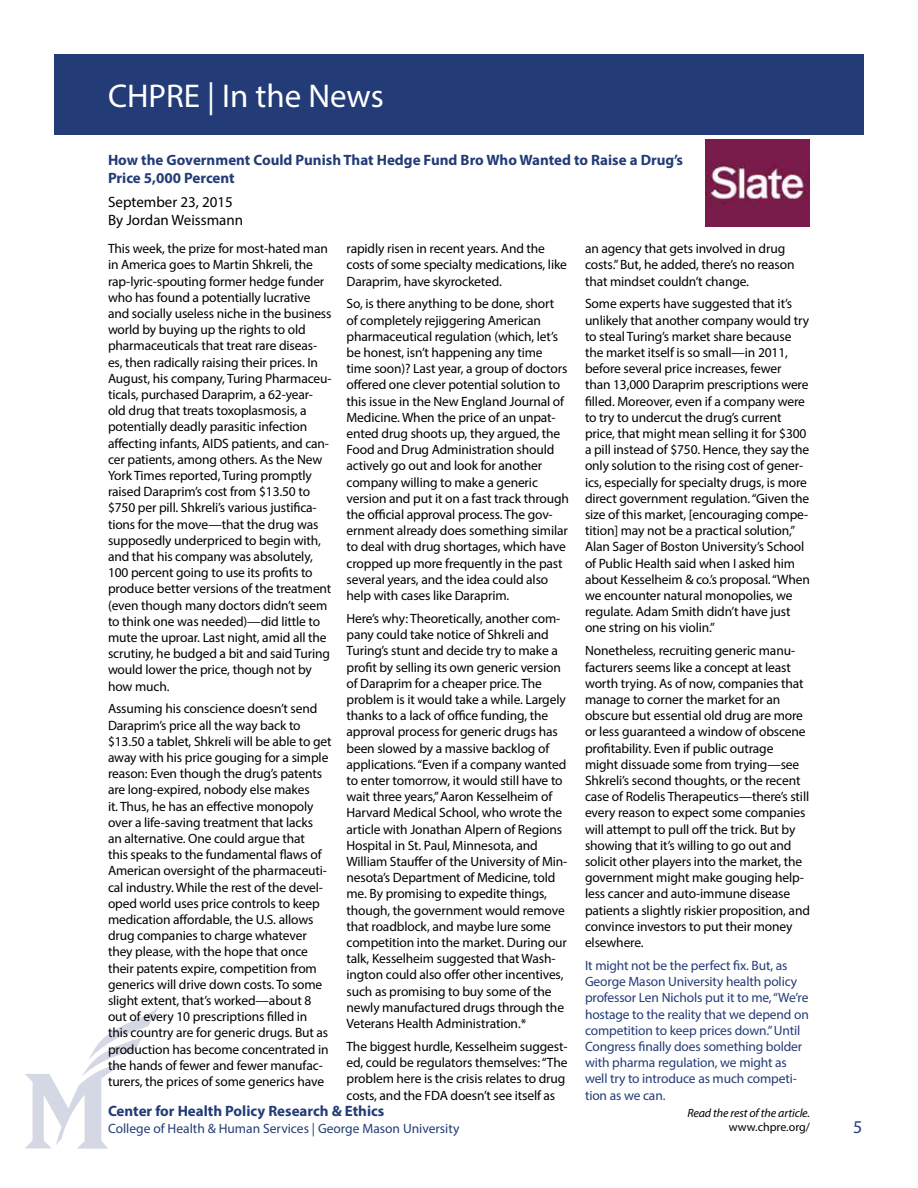
<style>
.page{position:relative;width:918px;height:1188px;background:#fff}
.page>*{position:absolute;margin:0;border:0;box-sizing:border-box;transform-origin:0 0}
.t1{font:33px "Myriad Pro";color:#fff}
.t2{font:18px "Myriad Pro";color:#233c77}
.t3{font:700 15px/18px "Myriad Pro";color:#233c77}
.t4{font:15px/18px "Myriad Pro";color:#000}
.t5{font:13.5px/16.2px "Myriad Pro";letter-spacing:-.01em;color:#000}
.t6{font:13.5px/16.2px "Myriad Pro";letter-spacing:-.01em;color:#233c77}
.t7{font:italic 12px "Myriad Pro";letter-spacing:-.01em;color:#000}
.t8{font:12px "Myriad Pro";color:#000}
</style>
<div class="page">
<div style="left:54px;top:54px;width:810px;height:81px;background:#233c77"></div>
<svg style="left:25px;top:1007px;width:134px;height:142px"></svg>
<img style="left:706px;top:140px;width:104px;height:86px">
<h1 class="t1" style="left:108px;top:75px;width:277px">CHPRE | In the News</h1>
<p class="t3" style="left:108px;top:150px;width:577px">How the Government Could Punish That Hedge Fund Bro Who Wanted to Raise a Drug’s<br>Price 5,000 Percent</p>
<p class="t4" style="left:108px;top:193px;width:137px">September 23, 2015<br>By Jordan Weissmann</p>
<p class="t5" style="left:108px;top:240px;width:225px">This week, the prize for most-hated man in America goes to Martin Shkreli, the rap-lyric-spouting former hedge funder who has found a potentially lucrative and socially useless niche in the business world by buying up the rights to old pharmaceuticals that treat rare diseas&shy;es, then radically raising their prices. In August, his company, Turing Pharmaceu&shy;ticals, purchased Daraprim, a 62-year&shy;old drug that treats toxoplasmosis, a potentially deadly parasitic infection affecting infants, AIDS patients, and can&shy;cer patients, among others. As the New York Times reported, Turing promptly raised Daraprim’s cost from $13.50 to $750 per pill. Shkreli’s various justifica&shy;tions for the move—that the drug was supposedly underpriced to begin with, and that his company was absolutely, 100 percent going to use its profits to produce better versions of the treatment (even though many doctors didn’t seem to think one was needed)—did little to mute the uproar. Last night, amid all the scrutiny, he budged a bit and said Turing would lower the price, though not by how much.</p>
<p class="t5" style="left:108px;top:701px;width:225px">Assuming his conscience doesn’t send Daraprim’s price all the way back to $13.50 a tablet, Shkreli will be able to get away with his price gouging for a simple reason: Even though the drug’s patents are long-expired, nobody else makes<br>it. Thus, he has an effective monopoly over a life-saving treatment that lacks<br>an alternative. One could argue that<br>this speaks to the fundamental flaws of American oversight of the pharmaceuti&shy;cal industry. While the rest of the devel&shy;oped world uses price controls to keep medication affordable, the U.S. allows drug companies to charge whatever they please, with the hope that once their patents expire, competition from generics will drive down costs. To some slight extent, that’s worked—about 8 out of every 10 prescriptions filled in<br>this country are for generic drugs. But as production has become concentrated in the hands of fewer and fewer manufac&shy;turers, the prices of some generics have</p>
<p class="t5" style="left:347px;top:240px;width:222px">rapidly risen in recent years. And the costs of some specialty medications, like<br>Daraprim, have skyrocketed.</p>
<p class="t5" style="left:347px;top:296px;width:224px">So, is there anything to be done, short<br>of completely rejiggering American pharmaceutical regulation (which, let’s be honest, isn’t happening any time time soon)? Last year, a group of doctors offered one clever potential solution to this issue in the New England Journal of Medicine. When the price of an unpat&shy;ented drug shoots up, they argued, the Food and Drug Administration should actively go out and look for another company willing to make a generic version and put it on a fast track through the official approval process. The gov&shy;ernment already does something similar to deal with drug shortages, which have cropped up more frequently in the past several years, and the idea could also help with cases like Daraprim.</p>
<p class="t5" style="left:347px;top:610px;width:222px">Here’s why: Theoretically, another com&shy;pany could take notice of Shkreli and Turing’s stunt and decide try to make a profit by selling its own generic version of Daraprim for a cheaper price. The problem is it would take a while. Largely thanks to a lack of office funding, the approval process for generic drugs has been slowed by a massive backlog of applications. “Even if a company wanted to enter tomorrow, it would still have to wait three years,” Aaron Kesselheim of Harvard Medical School, who wrote the article with Jonathan Alpern of Regions Hospital in St. Paul, Minnesota, and William Stauffer of the University of Min&shy;nesota’s Department of Medicine, told me. By promising to expedite things, though, the government would remove that roadblock, and maybe lure some competition into the market. During our talk, Kesselheim suggested that Wash&shy;ington could also offer other incentives, such as promising to buy some of the newly manufactured drugs through the Veterans Health Administration.*</p>
<p class="t5" style="left:347px;top:1038px;width:223px">The biggest hurdle, Kesselheim suggest&shy;ed, could be regulators themselves: “The problem here is the crisis relates to drug costs, and the FDA doesn’t see itself as</p>
<p class="t5" style="left:585px;top:240px;width:211px">an agency that gets involved in drug costs.” But, he added, there’s no reason that mindset couldn’t change.</p>
<p class="t5" style="left:585px;top:296px;width:226px">Some experts have suggested that it’s unlikely that another company would try to steal Turing’s market share because the market itself is so small—in 2011, before several price increases, fewer than 13,000 Daraprim prescriptions were filled. Moreover, even if a company were to try to undercut the drug’s current price, that might mean selling it for $300 a pill instead of $750. Hence, they say the only solution to the rising cost of gener&shy;ics, especially for specialty drugs, is more direct government regulation. “Given the size of this market, [encouraging compe&shy;tition] may not be a practical solution,” Alan Sager of Boston University’s School of Public Health said when I asked him about Kesselheim &amp; co.’s proposal. “When we encounter natural monopolies, we regulate. Adam Smith didn’t have just one string on his violin.”</p>
<p class="t5" style="left:585px;top:643px;width:226px">Nonetheless, recruiting generic manu&shy;facturers seems like a concept at least worth trying. As of now, companies that manage to corner the market for an obscure but essential old drug are more or less guaranteed a window of obscene profitability. Even if public outrage might dissuade some from trying—see Shkreli’s second thoughts, or the recent case of Rodelis Therapeutics—there’s still every reason to expect some companies will attempt to pull off the trick. But by showing that it’s willing to go out and solicit other players into the market, the government might make gouging help&shy;less cancer and auto-immune disease patients a slightly riskier proposition, and convince investors to put their money elsewhere.</p>
<p class="t6" style="left:585px;top:957px;width:225px">It might not be the perfect fix. But, as George Mason University health policy professor Len Nichols put it to me, “We’re hostage to the reality that we depend on competition to keep prices down.” Until Congress finally does something bolder with pharma regulation, we might as well try to introduce as much competi&shy;tion as we can.</p>
<p class="t3" style="left:108px;top:1101px;width:278px">Center for Health Policy Research &amp; Ethics</p>
<p class="t6" style="left:108px;top:1121px;width:353px">College of Health &amp; Human Services | George Mason University</p>
<h2 class="t2" style="left:853px;top:1116px;width:11px">5</h2>
<p class="t7" style="left:687px;top:1106px;width:124px">Read the rest of the article.</p>
<p class="t8" style="left:729px;top:1120px;width:83px">www.chpre.org/</p>
</div>
